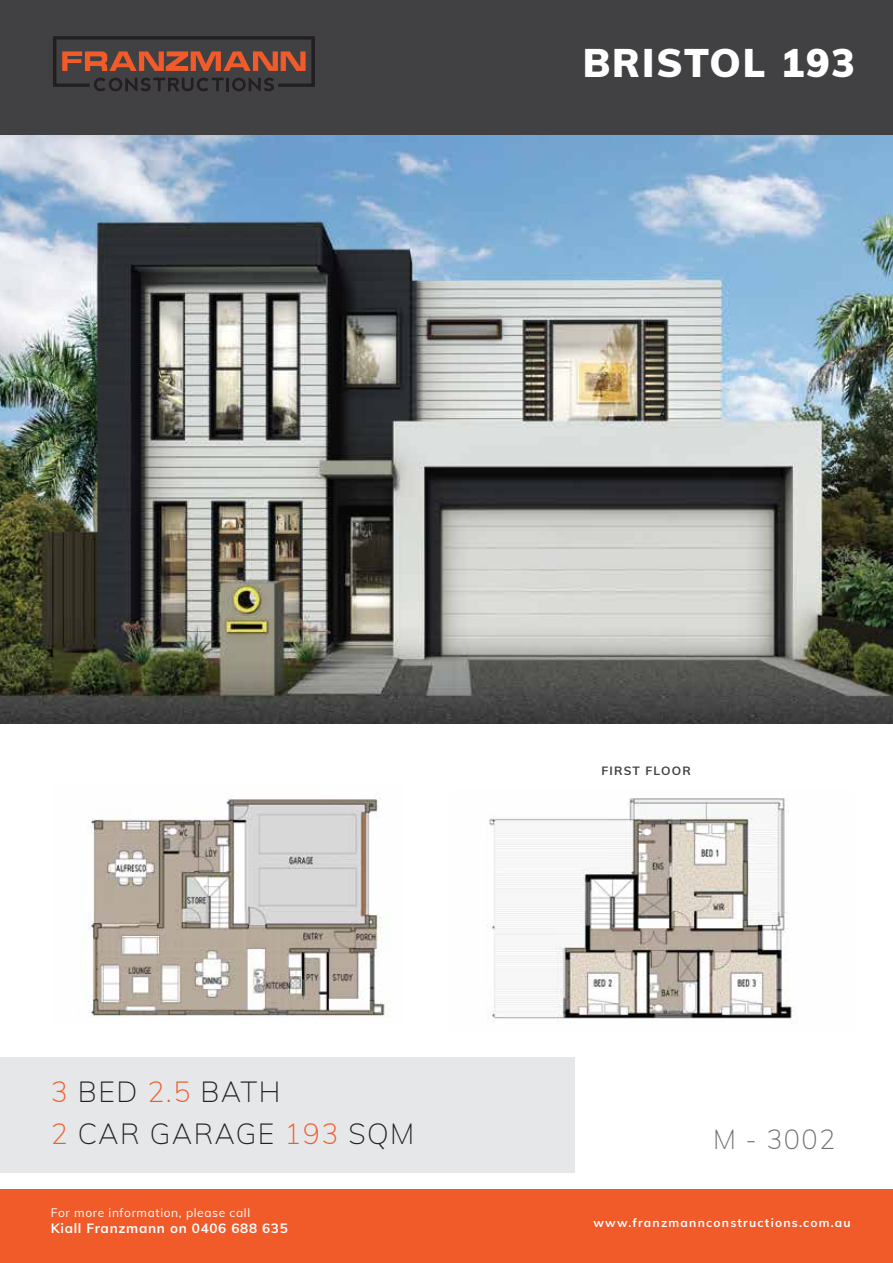
<style>
.page{position:relative;width:893px;height:1263px;background:#fff}
.page>*{position:absolute;margin:0;border:0;box-sizing:border-box;transform-origin:0 0}
.t1{font:900 39.15px "Muli";letter-spacing:.05em;color:#fff}
.t2{font:200 28.5px/42px "Muli";letter-spacing:.05em;color:#231f20}
.t3{font:200 27px "Muli";color:#6d6e71}
.t4{font:700 13.5px "Muli";letter-spacing:.05em;color:#fff}
.t5{font:700 12px "Muli";letter-spacing:.105em;color:#fff}
.t6{font:12px "Muli";letter-spacing:.05em;color:#fff}
.t7{font:700 12px "Muli";letter-spacing:.1em;color:#414042}
.s1{color:#f15a29}
</style>
<div class="page">
<div style="left:0;top:0;width:893px;height:135px;background:#414042"></div>
<svg style="left:53px;top:36px;width:262px;height:55px"></svg>
<div style="left:0;top:1189px;width:893px;height:74px;background:#f15a29"></div>
<div style="left:0;top:1058px;width:574px;height:115px;background:#e6e7e8"></div>
<img style="left:486px;top:798px;width:308px;height:224px">
<img style="left:88px;top:798px;width:303px;height:219px">
<img style="left:0;top:135px;width:893px;height:589px">
<h1 class="t1" style="left:583px;top:34px;width:274px">BRISTOL 193</h1>
<h2 class="t2" style="left:51px;top:1070px;width:365px"><span class="s1">3</span> BED <span class="s1">2.5</span> BATH<br><span class="s1">2</span> CAR GARAGE <span class="s1">193</span> SQM</h2>
<p class="t6" style="left:51px;top:1204px;width:201px">For more information, please call</p>
<p class="t4" style="left:51px;top:1218px;width:238px">Kiall Franzmann on 0406 688 635</p>
<p class="t7" style="left:601px;top:762px;width:91px">FIRST FLOOR</p>
<h3 class="t3" style="left:713px;top:1120px;width:123px">M - 3002</h3>
<p class="t5" style="left:593px;top:1214px;width:259px">www.franzmannconstructions.com.au</p>
</div>
